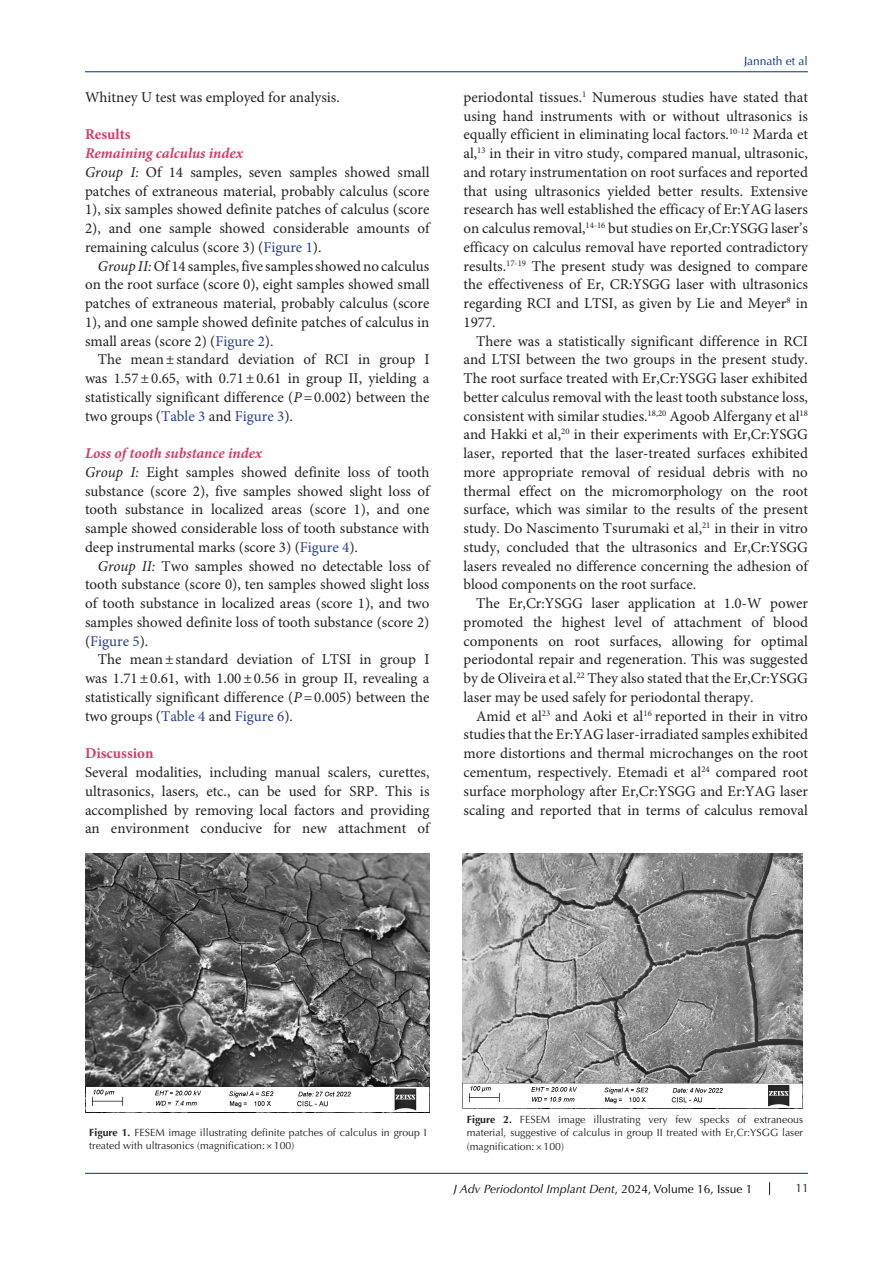
<style>
.page{position:relative;width:893px;height:1263px;background:#fff}
.page>*{position:absolute;margin:0;border:0;box-sizing:border-box;transform-origin:0 0}
.t1{font:15px/18.8px "Minion Pro";color:#231f20;text-align:justify}
.t2{font:italic 700 15px "Minion Pro";color:#d33c66}
.t3{font:700 15px "Minion Pro";color:#d33c66}
.t4{font:italic 12px "Optima LT Std";color:#000}
.t5{font:12px "Optima LT Std";color:#053278}
.t6{font:12px "Optima LT Std";color:#231f20}
.t7{font:10.5px/13.5px "Optima LT Std";color:#231f20}
.s1{font-style:italic}
.s2{color:#253f8e}
.s3{font-weight:700}
.s4{font-style:normal}
</style>
<div class="page">
<hr style="left:85px;top:71px;width:723px;height:1px;background:#053278">
<hr style="left:85px;top:1173px;width:723px;height:1px;background:#053278">
<svg style="left:769px;top:1182px;width:1px;height:13px"></svg>
<img style="left:85px;top:854px;width:344px;height:258px">
<img style="left:463px;top:854px;width:339px;height:253px">
<p class="t1" style="left:85px;top:88px;width:256px">Whitney U test was employed for analysis.</p>
<p class="t3" style="left:85px;top:124px;width:47px">Results</p>
<p class="t2" style="left:85px;top:143px;width:160px">Remaining calculus index</p>
<p class="t1" style="left:85px;top:163px;width:346px"><span class="s1">Group I:</span> Of 14 samples, seven samples showed small patches of extraneous material, probably calculus (score 1), six samples showed definite patches of calculus (score 2), and one sample showed considerable amounts of remaining calculus (score 3) (<span class="s2">Figure 1</span>).</p>
<p class="t1" style="left:85px;top:257px;width:346px;text-indent:13px"><span class="s1">Group II:</span> Of 14 samples, five samples showed no calculus on the root surface (score 0), eight samples showed small patches of extraneous material, probably calculus (score 1), and one sample showed definite patches of calculus in small areas (score 2) (<span class="s2">Figure 2</span>).</p>
<p class="t1" style="left:85px;top:351px;width:346px;text-indent:13px">The mean±standard deviation of RCI in group I was 1.57±0.65, with 0.71±0.61 in group II, yielding a statistically significant difference (<span class="s1">P</span>=0.002) between the two groups (<span class="s2">Table 3</span> and <span class="s2">Figure 3</span>).</p>
<p class="t2" style="left:85px;top:443px;width:179px">Loss of tooth substance index</p>
<p class="t1" style="left:85px;top:463px;width:346px"><span class="s1">Group I:</span> Eight samples showed definite loss of tooth substance (score 2), five samples showed slight loss of tooth substance in localized areas (score 1), and one sample showed considerable loss of tooth substance with deep instrumental marks (score 3) (<span class="s2">Figure 4</span>).</p>
<p class="t1" style="left:85px;top:557px;width:346px;text-indent:13px"><span class="s1">Group II:</span> Two samples showed no detectable loss of tooth substance (score 0), ten samples showed slight loss of tooth substance in localized areas (score 1), and two samples showed definite loss of tooth substance (score 2) (<span class="s2">Figure 5</span>).</p>
<p class="t1" style="left:85px;top:651px;width:346px;text-indent:13px">The mean±standard deviation of LTSI in group I was 1.71±0.61, with 1.00±0.56 in group II, revealing a statistically significant difference (<span class="s1">P</span>=0.005) between the two groups (<span class="s2">Table 4</span> and <span class="s2">Figure 6</span>).</p>
<p class="t3" style="left:85px;top:743px;width:70px">Discussion</p>
<p class="t1" style="left:85px;top:763px;width:346px">Several modalities, including manual scalers, curettes, ultrasonics, lasers, etc., can be used for SRP. This is accomplished by removing local factors and providing an environment conducive for new attachment of</p>
<p class="t5" style="left:744px;top:54px;width:65px">Jannath et al</p>
<p class="t1" style="left:463px;top:88px;width:346px">periodontal tissues.<sup>1</sup> Numerous studies have stated that using hand instruments with or without ultrasonics is equally efficient in eliminating local factors.<sup>10-12</sup> Marda et al,<sup>13</sup> in their in vitro study, compared manual, ultrasonic, and rotary instrumentation on root surfaces and reported that using ultrasonics yielded better results. Extensive research has well established the efficacy of Er:YAG lasers on calculus removal,<sup>14-16</sup> but studies on Er,Cr:YSGG laser’s efficacy on calculus removal have reported contradictory results.<sup>17-19</sup> The present study was designed to compare the effectiveness of Er, CR:YSGG laser with ultrasonics regarding RCI and LTSI, as given by Lie and Meyer<sup>8</sup> in 1977.</p>
<p class="t1" style="left:463px;top:332px;width:346px;text-indent:13px">There was a statistically significant difference in RCI and LTSI between the two groups in the present study.<br>The root surface treated with Er,Cr:YSGG laser exhibited better calculus removal with the least tooth substance loss, consistent with similar studies.<sup>18,20</sup> Agoob Alfergany et al<sup>18 </sup>and Hakki et al,<sup>20</sup> in their experiments with Er,Cr:YSGG laser, reported that the laser-treated surfaces exhibited more appropriate removal of residual debris with no thermal effect on the micromorphology on the root surface, which was similar to the results of the present study. Do Nascimento Tsurumaki et al,<sup>21</sup> in their in vitro study, concluded that the ultrasonics and Er,Cr:YSGG lasers revealed no difference concerning the adhesion of blood components on the root surface.</p>
<p class="t1" style="left:463px;top:595px;width:346px;text-indent:13px">The Er,Cr:YSGG laser application at 1.0-W power promoted the highest level of attachment of blood components on root surfaces, allowing for optimal periodontal repair and regeneration. This was suggested by de Oliveira et al.<sup>22</sup> They also stated that the Er,Cr:YSGG laser may be used safely for periodontal therapy.</p>
<p class="t1" style="left:463px;top:707px;width:346px;text-indent:13px">Amid et al<sup>23</sup> and Aoki et al<sup>16</sup> reported in their in vitro studies that the Er:YAG laser-irradiated samples exhibited more distortions and thermal microchanges on the root cementum, respectively. Etemadi et al<sup>24</sup> compared root surface morphology after Er,Cr:YSGG and Er:YAG laser scaling and reported that in terms of calculus removal</p>
<p class="t7" style="left:89px;top:1125px;width:339px"><span class="s3">Figure 1.</span> FESEM image illustrating definite patches of calculus in group I treated with ultrasonics (magnification:×100)</p>
<p class="t7" style="left:467px;top:1113px;width:338px;text-align:justify"><span class="s3">Figure 2.</span> FESEM image illustrating very few specks of extraneous material, suggestive of calculus in group II treated with Er,Cr:YSGG laser (magnification:×100)</p>
<p class="t4" style="left:454px;top:1181px;width:300px">J Adv Periodontol Implant Dent<span class="s4">, 2024, Volume 16, Issue 1</span></p>
<p class="t6" style="left:795px;top:1181px;width:15px">11</p>
</div>
